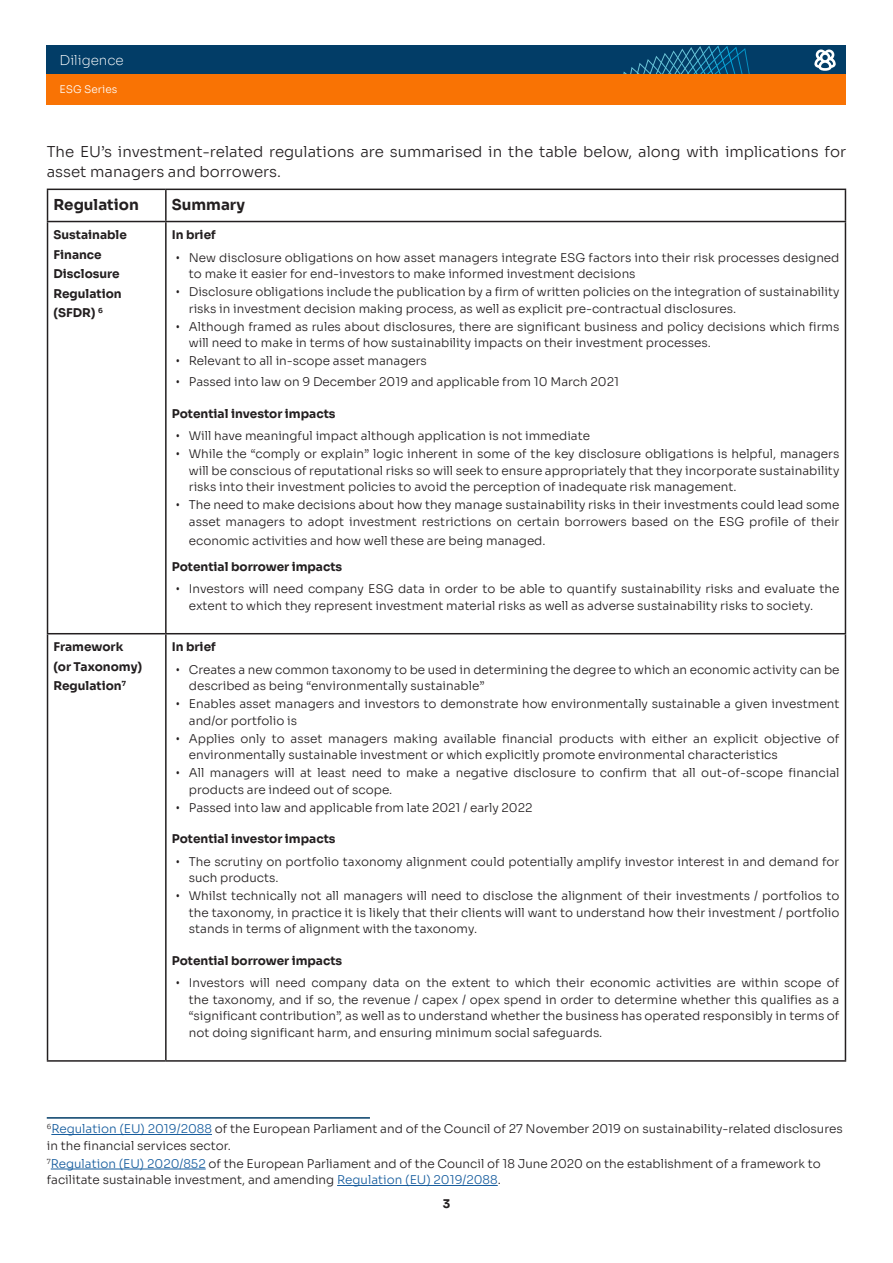
<style>
.page{position:relative;width:893px;height:1263px;background:#fff}
.page>*{position:absolute;margin:0;border:0;box-sizing:border-box;transform-origin:0 0}
._05_1_BODYTEXT_01_So{font:300 15px/19.5px "Sora";color:#231f20}
._05_1_BODYTEXT_01_So-2{font:700 15px "Sora";color:#231f20}
.t1{font:200 13.5px "Sora";color:#fff}
._05_1_BODYTEXT_01_So-3{font:300 12px/16.5px "Sora";color:#231f20}
._05_1_BODYTEXT_01_So-4{font:700 12px/19.5px "Sora";color:#231f20}
.t2{font:300 10.5px "Sora";color:#fff}
.s1{font-family:"Arial Narrow";font-weight:400}
.s2{color:#175d9e}
</style>
<div class="page">
<div style="left:47px;top:45px;width:799px;height:30px;background:#023d67"></div>
<svg style="left:623px;top:45px;width:127px;height:30px"></svg>
<div style="left:47px;top:75px;width:799px;height:30px;background:#f97304"></div>
<hr style="left:47px;top:189px;width:119px;height:1px;background:#231f20">
<hr style="left:47px;top:190px;width:1px;height:31px;background:#231f20">
<hr style="left:166px;top:189px;width:680px;height:1px;background:#231f20">
<hr style="left:165px;top:190px;width:2px;height:31px;background:#231f20">
<hr style="left:845px;top:190px;width:1px;height:31px;background:#231f20">
<hr style="left:47px;top:221px;width:119px;height:1px;background:#231f20">
<hr style="left:47px;top:222px;width:1px;height:411px;background:#231f20">
<hr style="left:166px;top:221px;width:680px;height:1px;background:#231f20">
<hr style="left:165px;top:222px;width:2px;height:411px;background:#231f20">
<hr style="left:845px;top:222px;width:1px;height:411px;background:#231f20">
<hr style="left:47px;top:633px;width:119px;height:1px;background:#231f20">
<hr style="left:47px;top:634px;width:1px;height:426px;background:#231f20">
<hr style="left:166px;top:633px;width:680px;height:1px;background:#231f20">
<hr style="left:165px;top:634px;width:2px;height:426px;background:#231f20">
<hr style="left:845px;top:634px;width:1px;height:426px;background:#231f20">
<hr style="left:47px;top:1060px;width:119px;height:2px;background:#231f20">
<hr style="left:166px;top:1060px;width:680px;height:2px;background:#231f20">
<hr style="left:51px;top:1134px;width:161px;height:1px;background:#175d9e">
<hr style="left:51px;top:1169px;width:155px;height:1px;background:#175d9e">
<hr style="left:337px;top:1185px;width:161px;height:1px;background:#175d9e">
<hr style="left:47px;top:1117px;width:323px;height:2px;background:#023d67">
<svg style="left:814px;top:50px;width:22px;height:21px"></svg>
<p class="t1" style="left:60px;top:49px;width:66px">Diligence</p>
<p class="t2" style="left:60px;top:81px;width:59px">ESG Series</p>
<p class="_05_1_BODYTEXT_01_So" style="left:47px;top:141px;width:801px">The EU’s investment-related regulations are summarised in the table below, along with implications for asset managers and borrowers.</p>
<p class="_05_1_BODYTEXT_01_So-2" style="left:54px;top:192px;width:87px">Regulation</p>
<p class="_05_1_BODYTEXT_01_So-2" style="left:172px;top:192px;width:75px">Summary</p>
<p class="_05_1_BODYTEXT_01_So-4" style="left:54px;top:224px;width:75px">Sustainable<br>Finance<br>Disclosure<br>Regulation (SFDR) <sup>6</sup></p>
<p class="_05_1_BODYTEXT_01_So-4" style="left:172px;top:224px;width:45px">In brief</p>
<p class="_05_1_BODYTEXT_01_So-3" style="left:189px;top:248px;width:652px;text-indent:-13px"><span class="s1">•</span> New disclosure obligations on how asset managers integrate ESG factors into their risk processes designed to make it easier for end-investors to make informed investment decisions</p>
<p class="_05_1_BODYTEXT_01_So-3" style="left:189px;top:283px;width:652px;text-indent:-13px"><span class="s1">•</span> Disclosure obligations include the publication by a firm of written policies on the integration of sustainability risks in investment decision making process, as well as explicit pre-contractual disclosures.</p>
<p class="_05_1_BODYTEXT_01_So-3" style="left:189px;top:317px;width:652px;text-indent:-13px"><span class="s1">•</span> Although framed as rules about disclosures, there are significant business and policy decisions which firms will need to make in terms of how sustainability impacts on their investment processes.</p>
<p class="_05_1_BODYTEXT_01_So-3" style="left:176px;top:352px;width:252px"><span class="s1">•</span> Relevant to all in-scope asset managers</p>
<p class="_05_1_BODYTEXT_01_So-3" style="left:176px;top:373px;width:444px"><span class="s1">•</span> Passed into law on 9 December 2019 and applicable from 10 March 2021</p>
<p class="_05_1_BODYTEXT_01_So-4" style="left:172px;top:403px;width:165px">Potential investor impacts</p>
<p class="_05_1_BODYTEXT_01_So-3" style="left:176px;top:427px;width:415px"><span class="s1">•</span> Will have meaningful impact although application is not immediate</p>
<p class="_05_1_BODYTEXT_01_So-3" style="left:189px;top:445px;width:652px;text-align:justify;text-indent:-13px"><span class="s1">•</span> While the “comply or explain” logic inherent in some of the key disclosure obligations is helpful, managers will be conscious of reputational risks so will seek to ensure appropriately that they incorporate sustainability risks into their investment policies to avoid the perception of inadequate risk management.</p>
<p class="_05_1_BODYTEXT_01_So-3" style="left:176px;top:496px;width:665px;text-align:right"><span class="s1">•</span> The need to make decisions about how they manage sustainability risks in their investments could lead some asset managers to adopt investment restrictions on certain borrowers based on the ESG profile of their</p>
<p class="_05_1_BODYTEXT_01_So-3" style="left:189px;top:532px;width:358px">economic activities and how well these are being managed.</p>
<p class="_05_1_BODYTEXT_01_So-4" style="left:172px;top:556px;width:172px">Potential borrower impacts</p>
<p class="_05_1_BODYTEXT_01_So-3" style="left:189px;top:580px;width:652px;text-indent:-13px"><span class="s1">•</span> Investors will need company ESG data in order to be able to quantify sustainability risks and evaluate the extent to which they represent investment material risks as well as adverse sustainability risks to society.</p>
<p class="_05_1_BODYTEXT_01_So-4" style="left:54px;top:636px;width:90px">Framework (or Taxonomy)<br>Regulation<sup>7</sup></p>
<p class="_05_1_BODYTEXT_01_So-4" style="left:172px;top:636px;width:45px">In brief</p>
<p class="_05_1_BODYTEXT_01_So-3" style="left:189px;top:660px;width:652px;text-indent:-13px"><span class="s1">•</span> Creates a new common taxonomy to be used in determining the degree to which an economic activity can be described as being “environmentally sustainable”</p>
<p class="_05_1_BODYTEXT_01_So-3" style="left:189px;top:695px;width:652px;text-indent:-13px"><span class="s1">•</span> Enables asset managers and investors to demonstrate how environmentally sustainable a given investment and/or portfolio is</p>
<p class="_05_1_BODYTEXT_01_So-3" style="left:189px;top:729px;width:652px;text-indent:-13px"><span class="s1">•</span> Applies only to asset managers making available financial products with either an explicit objective of environmentally sustainable investment or which explicitly promote environmental characteristics</p>
<p class="_05_1_BODYTEXT_01_So-3" style="left:189px;top:764px;width:652px;text-indent:-13px"><span class="s1">•</span> All managers will at least need to make a negative disclosure to confirm that all out-of-scope financial products are indeed out of scope.</p>
<p class="_05_1_BODYTEXT_01_So-3" style="left:176px;top:798px;width:358px"><span class="s1">•</span> Passed into law and applicable from late 2021 / early 2022</p>
<p class="_05_1_BODYTEXT_01_So-4" style="left:172px;top:828px;width:165px">Potential investor impacts</p>
<p class="_05_1_BODYTEXT_01_So-3" style="left:189px;top:852px;width:652px;text-indent:-13px"><span class="s1">•</span> The scrutiny on portfolio taxonomy alignment could potentially amplify investor interest in and demand for such products.</p>
<p class="_05_1_BODYTEXT_01_So-3" style="left:189px;top:887px;width:652px;text-align:justify;text-indent:-13px"><span class="s1">•</span> Whilst technically not all managers will need to disclose the alignment of their investments / portfolios to the taxonomy, in practice it is likely that their clients will want to understand how their investment / portfolio stands in terms of alignment with the taxonomy.</p>
<p class="_05_1_BODYTEXT_01_So-4" style="left:172px;top:950px;width:172px">Potential borrower impacts</p>
<p class="_05_1_BODYTEXT_01_So-3" style="left:189px;top:974px;width:652px;text-align:justify;text-indent:-13px"><span class="s1">•</span> Investors will need company data on the extent to which their economic activities are within scope of the taxonomy, and if so, the revenue / capex / opex spend in order to determine whether this qualifies as a “significant contribution”, as well as to understand whether the business has operated responsibly in terms of not doing significant harm, and ensuring minimum social safeguards.</p>
<p class="_05_1_BODYTEXT_01_So-3" style="left:47px;top:1120px;width:797px"><sup>6</sup><span class="s2">Regulation (EU) 2019/2088</span> of the European Parliament and of the Council of 27 November 2019 on sustainability-related disclosures in the financial services sector.</p>
<p class="_05_1_BODYTEXT_01_So-3" style="left:47px;top:1154px;width:775px"><sup>7</sup><span class="s2">Regulation (EU) 2020/852</span> of the European Parliament and of the Council of 18 June 2020 on the establishment of a framework to facilitate sustainable investment, and amending <span class="s2">Regulation (EU) 2019/2088</span>.</p>
<p class="_05_1_BODYTEXT_01_So-4" style="left:443px;top:1193px;width:9px">3</p>
</div>
